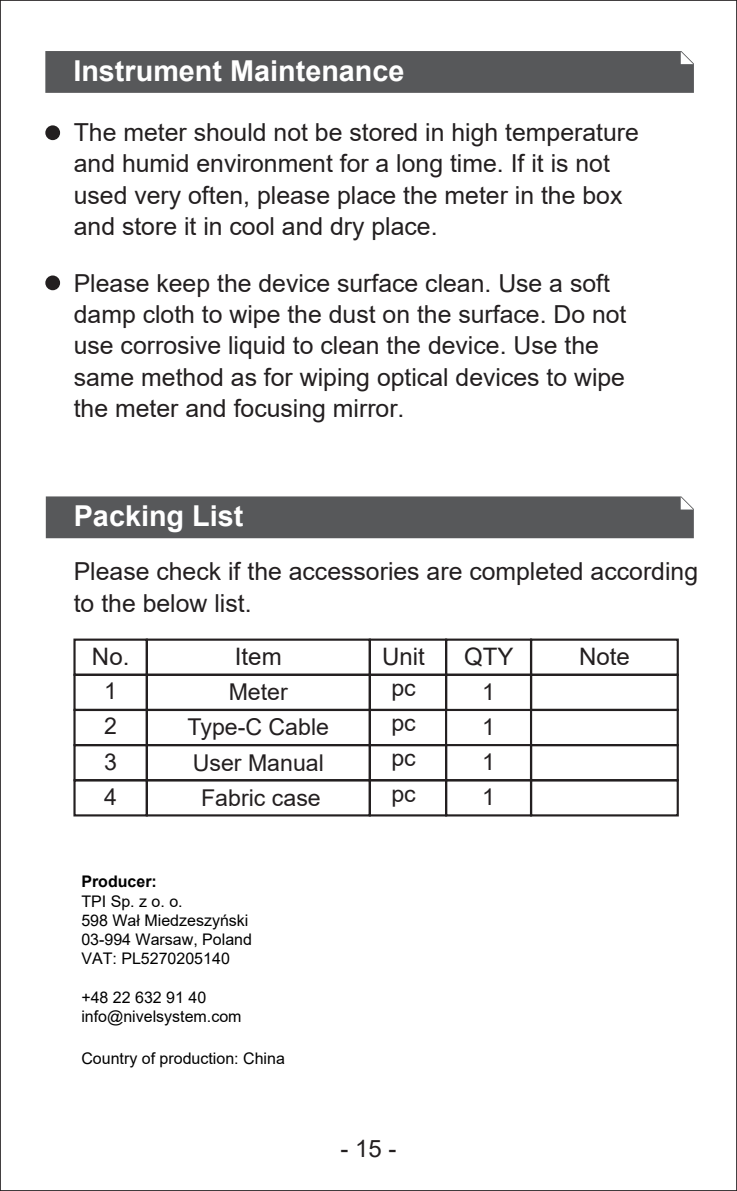
<style>
.page{position:relative;width:737px;height:1191px;background:#fff}
.page>*{position:absolute;margin:0;border:0;box-sizing:border-box;transform-origin:0 0}
.t1{font:700 28.8px "Arial";color:#fff}
.t2{font:24.8px/31.6px "Arial";color:#231f20}
.t3{font:24px "Arial";color:#231f20}
.t4{font:23.2px/35.2px "Arial";color:#231f20}
.t5{font:23.2px "Arial";color:#231f20}
.t6{font:16px/19.2px "Arial";color:#000}
.t7{font:700 16px "Arial";color:#000}
</style>
<div class="page">
<div style="left:45px;top:51px;width:649px;height:42px;background:#57585a"></div>
<div style="left:45px;top:125px;width:15px;height:15px;background:#231f20;border-radius:50%"></div>
<div style="left:45px;top:275px;width:15px;height:15px;background:#231f20;border-radius:50%"></div>
<div style="left:73px;top:638px;width:75px;height:38px;border:2px solid #231f20"></div>
<div style="left:146px;top:638px;width:225px;height:38px;border:2px solid #231f20"></div>
<div style="left:369px;top:638px;width:78px;height:38px;border:2px solid #231f20"></div>
<div style="left:445px;top:638px;width:87px;height:38px;border:2px solid #231f20"></div>
<div style="left:530px;top:638px;width:149px;height:38px;border:2px solid #231f20"></div>
<div style="left:73px;top:673px;width:75px;height:38px;border:2px solid #231f20"></div>
<div style="left:146px;top:673px;width:225px;height:38px;border:2px solid #231f20"></div>
<div style="left:369px;top:673px;width:78px;height:38px;border:2px solid #231f20"></div>
<div style="left:445px;top:673px;width:87px;height:38px;border:2px solid #231f20"></div>
<div style="left:530px;top:673px;width:149px;height:38px;border:2px solid #231f20"></div>
<div style="left:73px;top:709px;width:75px;height:37px;border:2px solid #231f20"></div>
<div style="left:146px;top:709px;width:225px;height:37px;border:2px solid #231f20"></div>
<div style="left:369px;top:709px;width:78px;height:37px;border:2px solid #231f20"></div>
<div style="left:530px;top:709px;width:149px;height:37px;border:2px solid #231f20"></div>
<div style="left:73px;top:744px;width:75px;height:37px;border:2px solid #231f20"></div>
<div style="left:146px;top:744px;width:225px;height:37px;border:2px solid #231f20"></div>
<div style="left:369px;top:744px;width:78px;height:37px;border:2px solid #231f20"></div>
<div style="left:445px;top:744px;width:87px;height:37px;border:2px solid #231f20"></div>
<div style="left:530px;top:744px;width:149px;height:37px;border:2px solid #231f20"></div>
<div style="left:73px;top:779px;width:75px;height:37px;border:2px solid #231f20"></div>
<div style="left:146px;top:779px;width:225px;height:37px;border:2px solid #231f20"></div>
<div style="left:369px;top:779px;width:78px;height:37px;border:2px solid #231f20"></div>
<div style="left:445px;top:779px;width:87px;height:37px;border:2px solid #231f20"></div>
<div style="left:530px;top:779px;width:149px;height:37px;border:2px solid #231f20"></div>
<div style="left:46px;top:496px;width:648px;height:42px;background:#57585a"></div>
<p class="t1" style="left:73px;top:52px;width:333px">Instrument Maintenance</p>
<p class="t2" style="left:74px;top:116px;width:567px">The meter should not be stored in high temperature and humid environment for a long time. If it is not used very often, please place the meter in the box and store it in cool and dry place.</p>
<p class="t2" style="left:74px;top:267px;width:554px">Please keep the device surface clean. Use a soft damp cloth to wipe the dust on the surface. Do not use corrosive liquid to clean the device. Use the same method as for wiping optical devices to wipe the meter and focusing mirror.</p>
<p class="t1" style="left:74px;top:497px;width:171px">Packing List</p>
<p class="t2" style="left:74px;top:555px;width:626px">Please check if the accessories are completed according to the below list.</p>
<p class="t3" style="left:92px;top:640px;width:39px">No.</p>
<p class="t3" style="left:235px;top:640px;width:48px">Item</p>
<p class="t3" style="left:382px;top:640px;width:44px">Unit</p>
<p class="t3" style="left:464px;top:640px;width:51px">QTY</p>
<p class="t3" style="left:579px;top:640px;width:52px">Note</p>
<p class="t4" style="left:391px;top:670px;width:26px">pc</p>
<p class="t4" style="left:104px;top:673px;width:14px;text-align:justify">1<br>2<br>3</p>
<p class="t4" style="left:229px;top:674px;width:61px">Meter</p>
<p class="t4" style="left:482px;top:674px;width:14px">1<br>1</p>
<p class="t4" style="left:188px;top:709px;width:143px">Type-C Cable</p>
<p class="t4" style="left:391px;top:705px;width:26px">pc</p>
<p class="t4" style="left:391px;top:740px;width:26px">pc</p>
<p class="t4" style="left:482px;top:744px;width:14px">1</p>
<p class="t4" style="left:193px;top:745px;width:133px">User Manual</p>
<p class="t4" style="left:104px;top:778px;width:14px">4</p>
<p class="t5" style="left:201px;top:782px;width:121px">Fabric case</p>
<p class="t7" style="left:81px;top:870px;width:77px">Producer:</p>
<p class="t6" style="left:81px;top:891px;width:172px">TPI Sp. z o. o.<br>598 Wał Miedzeszyński<br>03-994 Warsaw, Poland<br>VAT: PL5270205140</p>
<p class="t6" style="left:81px;top:987px;width:162px">+48 22 632 91 40 info@nivelsystem.com</p>
<p class="t6" style="left:81px;top:1048px;width:205px">Country of production: China</p>
<p class="t4" style="left:391px;top:775px;width:26px">pc</p>
<p class="t4" style="left:482px;top:779px;width:14px">1</p>
<p class="t3" style="left:340px;top:1131px;width:58px">- 15 -</p>
</div>
